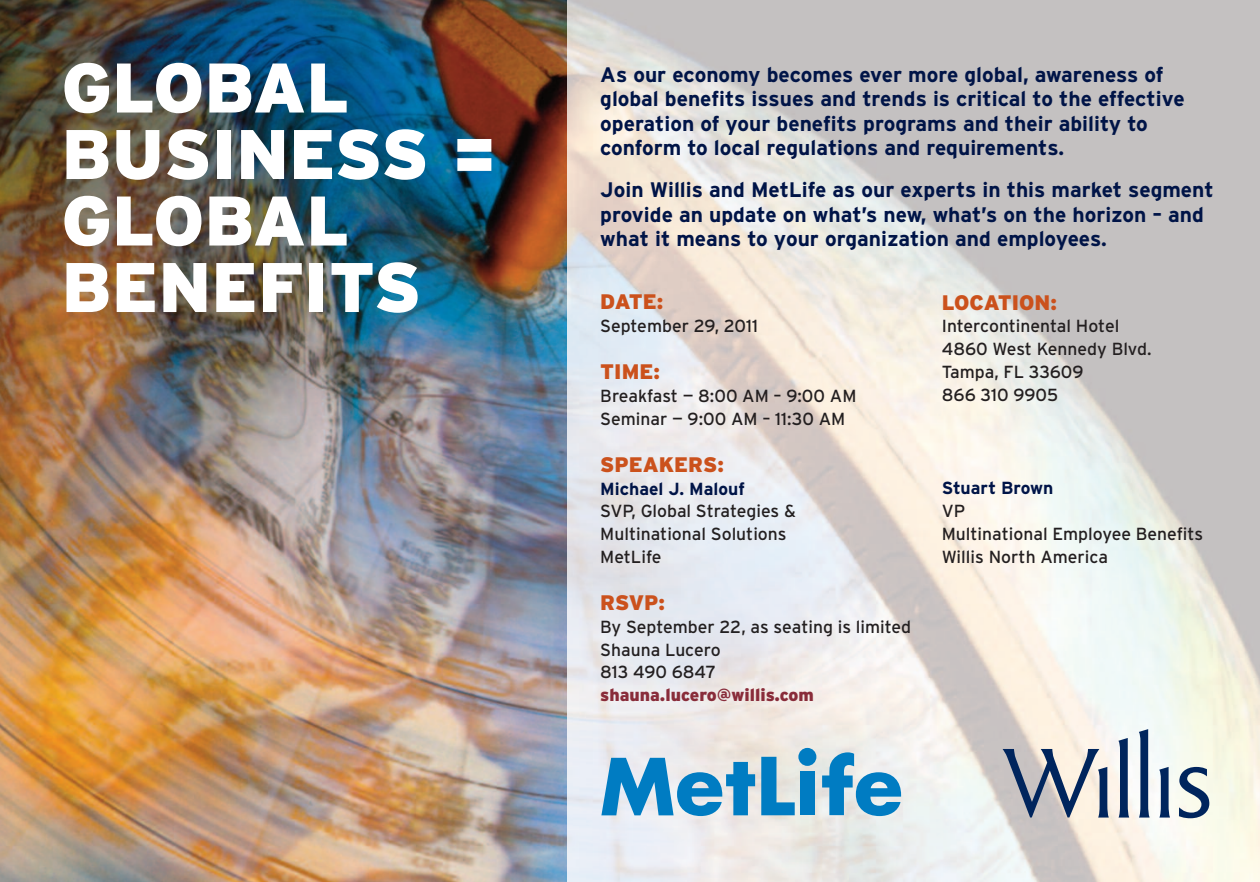
<style>
.page{position:relative;width:1260px;height:882px;background:#fff}
.page>*{position:absolute;margin:0;border:0;box-sizing:border-box;transform-origin:0 0}
.t1{font:900 70px/66.5px "Interstate";color:#fff}
.t2{font:700 21px/24.5px "Interstate";color:#001447}
.t3{font:900 21px "Interstate";color:#cb511c}
.t4{font:17.5px/22.8px "Interstate";color:#231f20}
.t5{font:700 17.5px "Interstate";color:#001447}
.t6{font:900 17.5px "Interstate";color:#892c3a}
</style>
<div class="page">
<img style="left:0;top:0;width:567px;height:882px">
<img style="left:567px;top:0;width:693px;height:882px">
<svg style="left:1159px;top:767px;width:11px;height:51px"></svg>
<svg style="left:1118px;top:738px;width:11px;height:80px"></svg>
<svg style="left:1139px;top:729px;width:11px;height:89px"></svg>
<svg style="left:1003px;top:749px;width:106px;height:69px;background:#a1a5b0"></svg>
<svg style="left:1179px;top:767px;width:30px;height:51px;background:#8a9bac"></svg>
<div style="left:800px;top:771px;width:15px;height:44px;background:#007cc2"></div>
<svg style="left:822px;top:752px;width:79px;height:64px;background:#77b4d6"></svg>
<div style="left:798px;top:748px;width:18px;height:18px;background:#007cc2;border-radius:50%"></div>
<svg style="left:601px;top:758px;width:154px;height:58px;background:#69add4"></svg>
<svg style="left:761px;top:757px;width:34px;height:58px;background:#65aace"></svg>
<h1 class="t1" style="left:62px;top:54px;width:437px">GLOBAL<br>BUSINESS =<br>GLOBAL<br>BENEFITS</h1>
<p class="t2" style="left:600px;top:62px;width:586px">As our economy becomes ever more global, awareness of global benefits issues and trends is critical to the effective operation of your benefits programs and their ability to conform to local regulations and requirements.</p>
<p class="t2" style="left:600px;top:177px;width:615px">Join Willis and MetLife as our experts in this market segment provide an update on what’s new, what’s on the horizon – and what it means to your organization and employees.</p>
<p class="t3" style="left:600px;top:290px;width:65px">DATE:</p>
<p class="t4" style="left:600px;top:314px;width:159px">September 29, 2011</p>
<p class="t3" style="left:600px;top:360px;width:61px">TIME:</p>
<p class="t4" style="left:600px;top:384px;width:258px">Breakfast — 8:00 AM – 9:00 AM<br>Seminar — 9:00 AM – 11:30 AM</p>
<p class="t3" style="left:600px;top:452px;width:125px">SPEAKERS:</p>
<p class="t5" style="left:600px;top:479px;width:146px">Michael J. Malouf</p>
<p class="t4" style="left:600px;top:500px;width:197px">SVP, Global Strategies &amp;<br>Multinational Solutions<br>MetLife</p>
<p class="t3" style="left:600px;top:591px;width:66px">RSVP:</p>
<p class="t4" style="left:600px;top:615px;width:312px">By September 22, as seating is limited<br>Shauna Lucero<br>813 490 6847</p>
<p class="t6" style="left:600px;top:685px;width:215px">shauna.lucero@willis.com</p>
<p class="t3" style="left:942px;top:290px;width:117px">LOCATION:</p>
<p class="t4" style="left:942px;top:315px;width:211px">Intercontinental Hotel<br>4860 West Kennedy Blvd.<br>Tampa, FL 33609<br>866 310 9905</p>
<p class="t5" style="left:942px;top:478px;width:113px">Stuart Brown</p>
<p class="t4" style="left:942px;top:499px;width:263px">VP<br>Multinational Employee Benefits<br>Willis North America</p>
</div>
